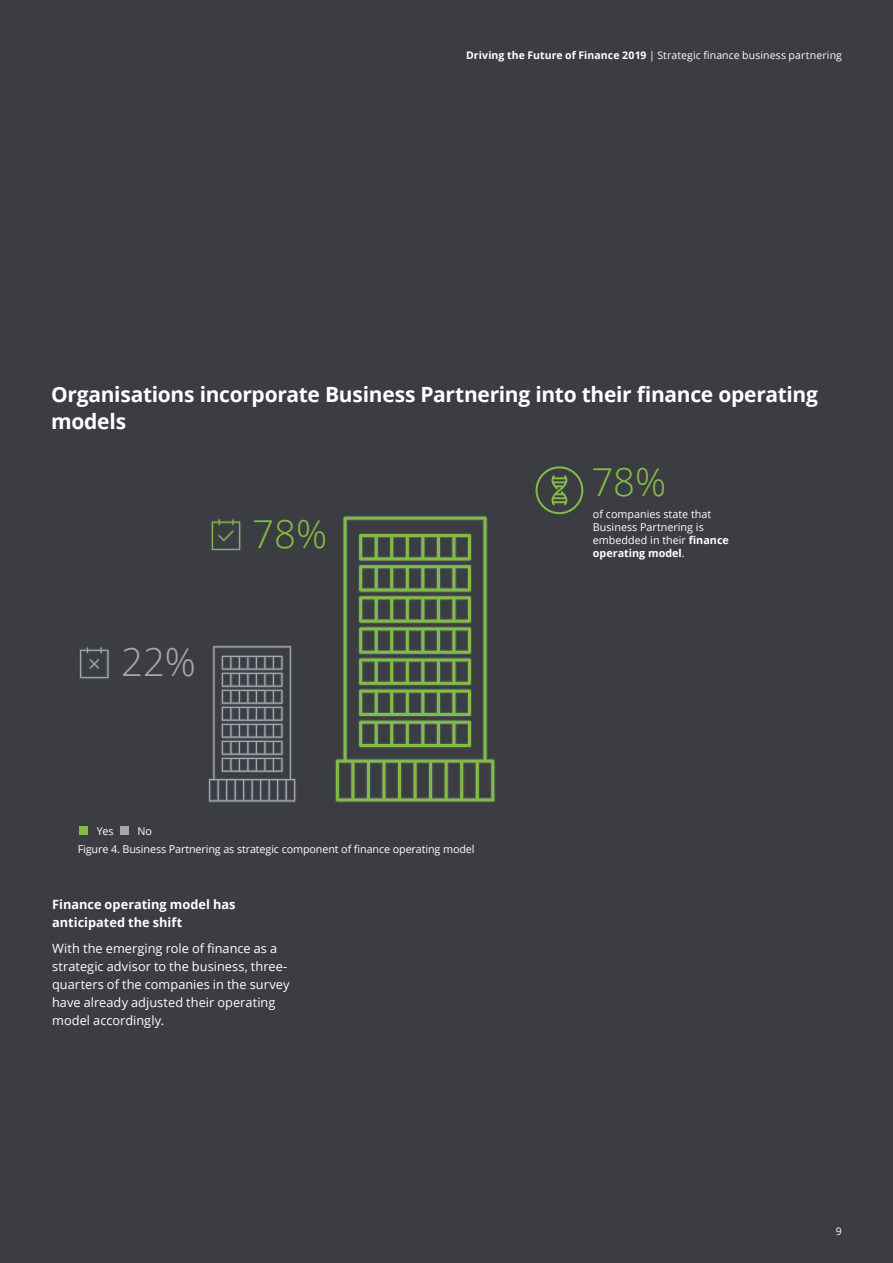
<style>
.page{position:relative;width:893px;height:1263px;background:#3b3d43}
.page>*{position:absolute;margin:0;border:0;box-sizing:border-box;transform-origin:0 0}
.t1{font:300 38.55px "Open Sans";color:#82bc47}
.t2{font:300 38.55px "Open Sans";color:#a5a8aa}
.Cover_subtitle__12_2{font:700 21px/27px "Open Sans";letter-spacing:-.015em;color:#fff}
.Body_copy__8_5_12pt{font:12.75px/18px "Open Sans";letter-spacing:.005em;color:#fff}
.Subhead_B__8_5_12pt{font:700 12.75px/18px "Open Sans";color:#fff}
.t3{font:10.8px/12.9px "Open Sans";letter-spacing:-.01em;color:#fff}
.Brochure_title___Lef{font:10.5px "Open Sans";letter-spacing:.01em;color:#fff}
.Folio_Right_pg__7_9{font:10.5px "Open Sans";color:#fff}
.s1{font-weight:700}
</style>
<div class="page">
<div style="left:79px;top:826px;width:9px;height:9px;background:#82bc47"></div>
<div style="left:120px;top:826px;width:9px;height:9px;background:#a5a8aa"></div>
<svg style="left:536px;top:466px;width:47px;height:48px"></svg>
<svg style="left:208px;top:645px;width:88px;height:157px"></svg>
<svg style="left:335px;top:515px;width:160px;height:288px"></svg>
<svg style="left:357px;top:532px;width:116px;height:217px"></svg>
<svg style="left:79px;top:646px;width:31px;height:33px"></svg>
<svg style="left:211px;top:518px;width:30px;height:33px"></svg>
<p class="Brochure_title___Lef" style="left:466px;top:48px;width:377px"><span class="s1">Driving the Future of Finance 2019</span> | Strategic finance business partnering</p>
<p class="Cover_subtitle__12_2" style="left:51px;top:381px;width:768px">Organisations incorporate Business Partnering into their finance operating models</p>
<p class="t2" style="left:121px;top:636px;width:77px">22%</p>
<p class="t3" style="left:97px;top:824px;width:19px">Yes</p>
<p class="t3" style="left:138px;top:824px;width:16px">No</p>
<p class="t1" style="left:252px;top:508px;width:77px">78%</p>
<p class="t3" style="left:78px;top:842px;width:398px">Figure 4. Business Partnering as strategic component of finance operating model</p>
<p class="Subhead_B__8_5_12pt" style="left:52px;top:895px;width:185px">Finance operating model has anticipated the shift</p>
<p class="Body_copy__8_5_12pt" style="left:52px;top:939px;width:239px">With the emerging role of finance as a strategic advisor to the business, three&shy;quarters of the companies in the survey have already adjusted their operating model accordingly.</p>
<p class="t1" style="left:591px;top:455px;width:77px">78%</p>
<p class="t3" style="left:593px;top:507px;width:137px">of companies state that<br>Business Partnering is embedded in their <span class="s1">finance operating model</span>.</p>
<p class="Folio_Right_pg__7_9" style="left:836px;top:1224px;width:8px">9</p>
</div>
